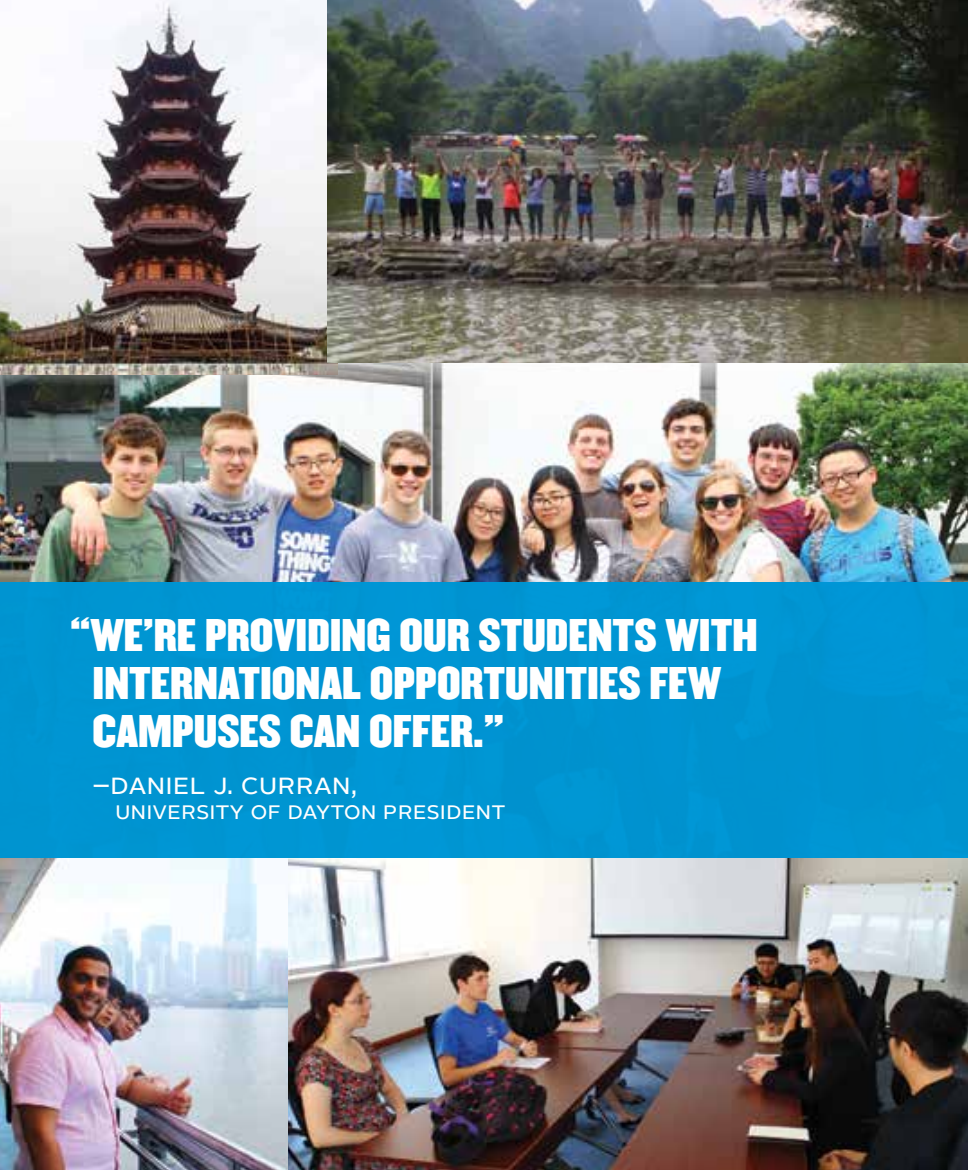
<style>
.page{position:relative;width:968px;height:1170px;background:#fff}
.page>*{position:absolute;margin:0;border:0;box-sizing:border-box;transform-origin:0 0}
.t1{font:40px/48px "Champion Middleweight";color:#fff}
.t2{font:30px "Alright Sans";color:#fff}
.t3{font:25px "Alright Sans";color:#fff}
</style>
<div class="page">
<img style="left:0;top:363px;width:968px;height:219px">
<div style="left:0;top:582px;width:968px;height:276px;background:#0099d8"></div>
<img style="left:0;top:0;width:337px;height:374px">
<img style="left:0;top:858px;width:968px;height:312px">
<img style="left:328px;top:0;width:640px;height:363px">
<p class="t1" style="left:92px;top:610px;width:666px;text-indent:-22px">“WE’RE PROVIDING OUR STUDENTS WITH<br>INTERNATIONAL OPPORTUNITIES FEW<br>CAMPUSES CAN OFFER.”</p>
<p class="t2" style="left:92px;top:763px;width:266px">–daniel j. curran,</p>
<p class="t3" style="left:115px;top:793px;width:392px">university of dayton president</p>
</div>
